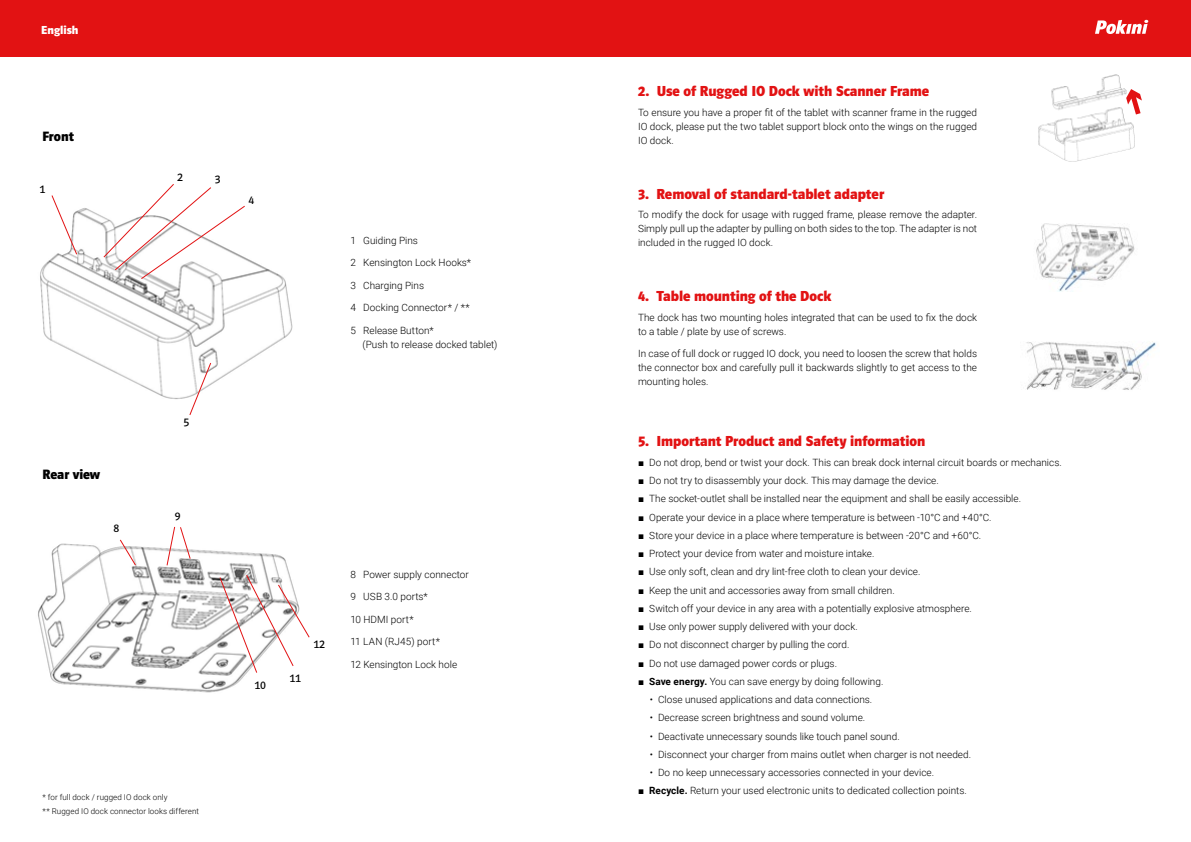
<style>
.page{position:relative;width:1191px;height:842px;background:#fff}
.page>*{position:absolute;margin:0;border:0;box-sizing:border-box;transform-origin:0 0}
.t1{font:15px "Polo 11 Fett";color:#e21213}
.t2{font:14px "Polo 11 Fett";letter-spacing:-.005em;color:#000}
.t3{font:12px "Polo 11 Buch";color:#000}
.t4{font:12px "Polo 22 Fett";color:#fff}
.t5{font:300 10px/14px "Roboto";color:#000;text-align:justify}
.t6{font:300 8px/14px "Roboto";letter-spacing:.015em;color:#000}
.s1{font-family:"Arial";font-weight:400}
.s2{font-weight:700}
</style>
<div class="page">
<div style="left:0;top:0;width:1191px;height:57px;background:#e21213"></div>
<svg style="left:1095px;top:20px;width:53px;height:14px"></svg>
<img style="left:40px;top:208px;width:253px;height:191px">
<svg style="left:51px;top:195px;width:27px;height:61px"></svg>
<svg style="left:102px;top:184px;width:144px;height:96px"></svg>
<svg style="left:189px;top:362px;width:23px;height:53px"></svg>
<img style="left:38px;top:543px;width:252px;height:150px">
<svg style="left:119px;top:539px;width:18px;height:27px"></svg>
<svg style="left:219px;top:574px;width:91px;height:100px"></svg>
<svg style="left:166px;top:526px;width:25px;height:40px"></svg>
<img style="left:1038px;top:74px;width:98px;height:88px">
<img style="left:1036px;top:223px;width:99px;height:68px">
<img style="left:1026px;top:341px;width:130px;height:49px">
<svg style="left:1126px;top:89px;width:16px;height:25px"></svg>
<p class="t4" style="left:41px;top:23px;width:39px">English</p>
<h2 class="t2" style="left:43px;top:128px;width:33px">Front</h2>
<p class="t3" style="left:39px;top:183px;width:7px">1</p>
<h2 class="t2" style="left:43px;top:467px;width:59px">Rear view</h2>
<p class="t3" style="left:114px;top:522px;width:7px">8</p>
<p class="t3" style="left:177px;top:171px;width:7px">2</p>
<p class="t3" style="left:215px;top:173px;width:7px">3</p>
<p class="t3" style="left:248px;top:193px;width:7px">4</p>
<p class="t3" style="left:183px;top:416px;width:7px">5</p>
<p class="t5" style="left:350px;top:233px;width:69px">1 Guiding Pins</p>
<p class="t5" style="left:350px;top:255px;width:122px">2 Kensington Lock Hooks*</p>
<p class="t5" style="left:350px;top:278px;width:75px">3 Charging Pins</p>
<p class="t5" style="left:350px;top:300px;width:121px">4 Docking Connector* / **</p>
<p class="t5" style="left:362px;top:323px;width:136px;text-indent:-12px">5 Release Button*<br>(Push to release docked tablet)</p>
<p class="t3" style="left:175px;top:510px;width:7px">9</p>
<p class="t3" style="left:254px;top:678px;width:13px">10</p>
<p class="t3" style="left:289px;top:672px;width:13px">11</p>
<p class="t3" style="left:313px;top:637px;width:13px">12</p>
<p class="t5" style="left:350px;top:567px;width:120px">8 Power supply connector</p>
<p class="t5" style="left:350px;top:589px;width:79px">9 USB 3.0 ports*</p>
<p class="t5" style="left:350px;top:612px;width:65px">10 HDMI port*</p>
<p class="t5" style="left:350px;top:634px;width:91px">11 LAN (RJ45) port*</p>
<p class="t5" style="left:350px;top:657px;width:108px">12 Kensington Lock hole</p>
<p class="t6" style="left:43px;top:789px;width:158px">* for full dock / rugged IO dock only<br>** Rugged IO dock connector looks different</p>
<h1 class="t1" style="left:638px;top:83px;width:293px">2. Use of Rugged IO Dock with Scanner Frame</h1>
<p class="t5" style="left:638px;top:105px;width:340px">To ensure you have a proper fit of the tablet with scanner frame in the rugged IO dock, please put the two tablet support block onto the wings on the rugged IO dock.</p>
<h1 class="t1" style="left:638px;top:185px;width:248px">3. Removal of standard-tablet adapter</h1>
<p class="t5" style="left:638px;top:207px;width:340px">To modify the dock for usage with rugged frame, please remove the adapter.<br>Simply pull up the adapter by pulling on both sides to the top. The adapter is not included in the rugged IO dock.</p>
<h1 class="t1" style="left:638px;top:287px;width:195px">4. Table mounting of the Dock</h1>
<p class="t5" style="left:638px;top:310px;width:340px">The dock has two mounting holes integrated that can be used to fix the dock to a table / plate by use of screws.</p>
<p class="t5" style="left:638px;top:346px;width:340px">In case of full dock or rugged IO dock, you need to loosen the screw that holds the connector box and carefully pull it backwards slightly to get access to the mounting holes.</p>
<h1 class="t1" style="left:638px;top:433px;width:289px">5. Important Product and Safety information</h1>
<p class="t5" style="left:638px;top:455px;width:425px"><span class="s1">■</span> Do not drop, bend or twist your dock. This can break dock internal circuit boards or mechanics.</p>
<p class="t5" style="left:638px;top:473px;width:302px"><span class="s1">■</span> Do not try to disassembly your dock. This may damage the device.</p>
<p class="t5" style="left:638px;top:491px;width:384px"><span class="s1">■</span> The socket-outlet shall be installed near the equipment and shall be easily accessible.</p>
<p class="t5" style="left:638px;top:510px;width:355px"><span class="s1">■</span> Operate your device in a place where temperature is between -10°C and +40°C.</p>
<p class="t5" style="left:638px;top:528px;width:345px"><span class="s1">■</span> Store your device in a place where temperature is between -20°C and +60°C.</p>
<p class="t5" style="left:638px;top:546px;width:238px"><span class="s1">■</span> Protect your device from water and moisture intake.</p>
<p class="t5" style="left:638px;top:564px;width:284px"><span class="s1">■</span> Use only soft, clean and dry lint-free cloth to clean your device.</p>
<p class="t5" style="left:638px;top:583px;width:258px"><span class="s1">■</span> Keep the unit and accessories away from small children.</p>
<p class="t5" style="left:638px;top:601px;width:335px"><span class="s1">■</span> Switch off your device in any area with a potentially explosive atmosphere.</p>
<p class="t5" style="left:638px;top:619px;width:221px"><span class="s1">■</span> Use only power supply delivered with your dock.</p>
<p class="t5" style="left:638px;top:637px;width:213px"><span class="s1">■</span> Do not disconnect charger by pulling the cord.</p>
<p class="t5" style="left:638px;top:656px;width:201px"><span class="s1">■</span> Do not use damaged power cords or plugs.</p>
<p class="t5" style="left:638px;top:674px;width:247px"><span class="s1">■</span> <span class="s2">Save energy.</span> You can save energy by doing following.</p>
<p class="t5" style="left:649px;top:692px;width:224px">• Close unused applications and data connections.</p>
<p class="t5" style="left:649px;top:710px;width:217px">• Decrease screen brightness and sound volume.</p>
<p class="t5" style="left:649px;top:729px;width:252px">• Deactivate unnecessary sounds like touch panel sound.</p>
<p class="t5" style="left:649px;top:747px;width:323px">• Disconnect your charger from mains outlet when charger is not needed.</p>
<p class="t5" style="left:649px;top:765px;width:286px">• Do no keep unnecessary accessories connected in your device.</p>
<p class="t5" style="left:638px;top:783px;width:330px"><span class="s1">■</span> <span class="s2">Recycle.</span> Return your used electronic units to dedicated collection points.</p>
</div>
